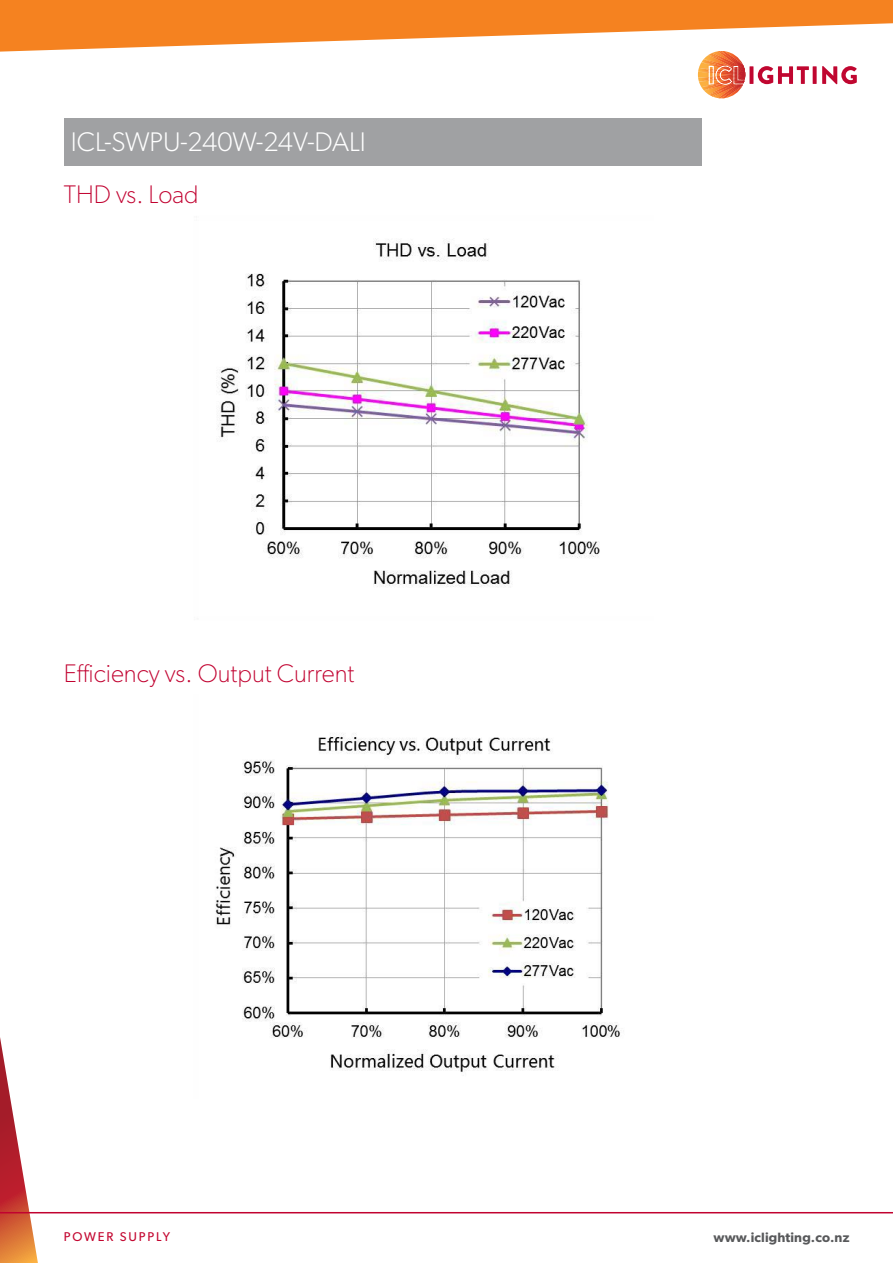
<style>
.page{position:relative;width:893px;height:1263px;background:#fff}
.page>*{position:absolute;margin:0;border:0;box-sizing:border-box;transform-origin:0 0}
.t1{font:300 27px "Gibson";color:#fff}
.t2{font:100 25.5px "Gibson";color:#c10230}
.t3{font:600 13.5px "Gibson";letter-spacing:.01em;color:#58595b}
.t4{font:12.75px "Gibson";letter-spacing:.15em;color:#c30630}
</style>
<div class="page">
<svg style="left:698px;top:52px;width:47px;height:46px"></svg>
<svg style="left:749px;top:66px;width:4px;height:18px"></svg>
<svg style="left:758px;top:66px;width:51px;height:18px"></svg>
<svg style="left:813px;top:66px;width:4px;height:18px"></svg>
<svg style="left:822px;top:66px;width:35px;height:18px"></svg>
<svg style="left:0;top:1037px;width:50px;height:226px"></svg>
<div style="left:64px;top:118px;width:638px;height:48px;background:#a0a1a3"></div>
<img style="left:215px;top:733px;width:405px;height:339px">
<img style="left:217px;top:239px;width:383px;height:348px">
<svg style="left:0;top:0;width:893px;height:52px;fill:#f58220"></svg>
<hr style="left:0;top:1212px;width:893px;height:1px;background:#c10230">
<p class="t1" style="left:71px;top:126px;width:296px">ICL-SWPU-240W-24V-DALI</p>
<p class="t2" style="left:64px;top:179px;width:137px">THD vs. Load</p>
<p class="t2" style="left:64px;top:658px;width:292px">Efficiency vs. Output Current</p>
<p class="t4" style="left:64px;top:1229px;width:108px">POWER SUPPLY</p>
<p class="t3" style="left:713px;top:1229px;width:137px">www.iclighting.co.nz</p>
</div>
